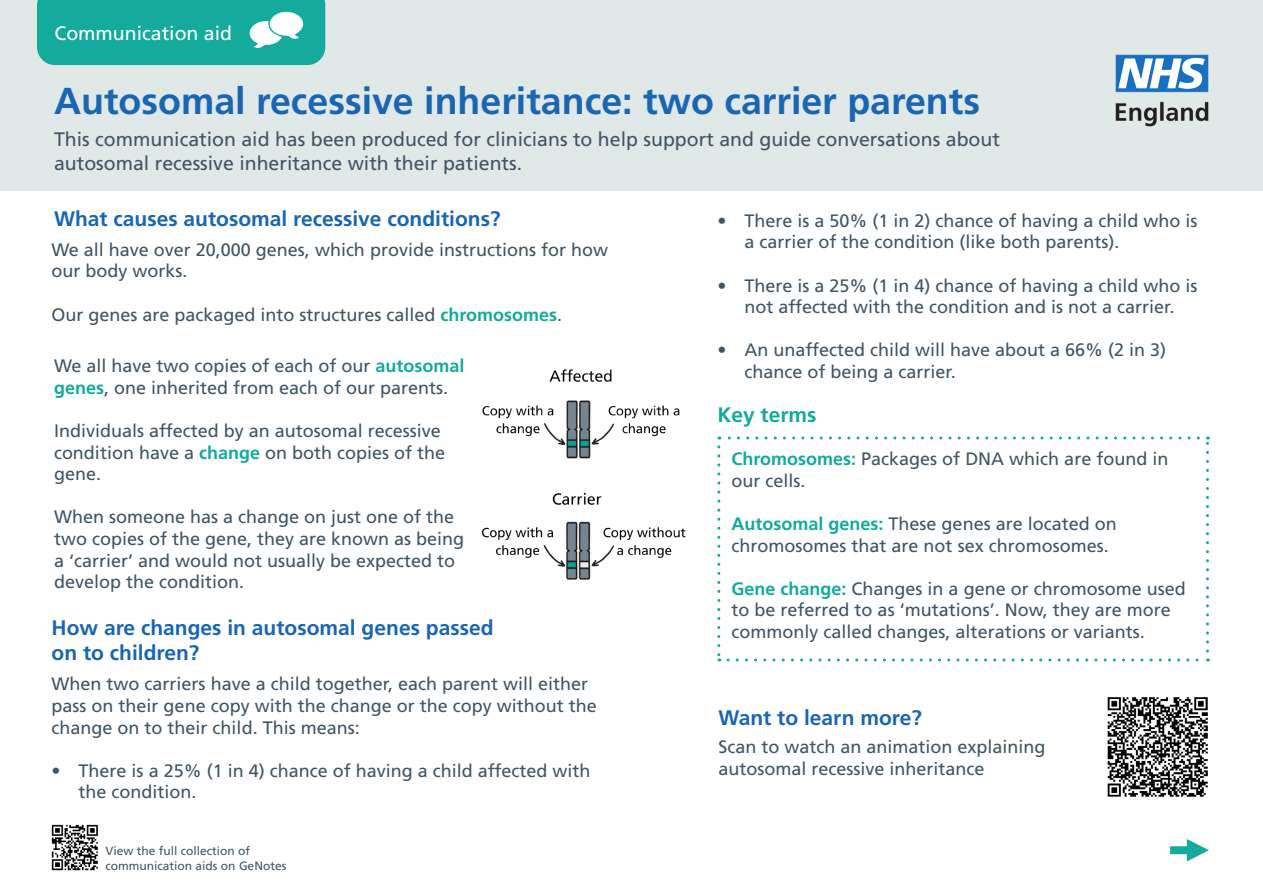
<style>
.page{position:relative;width:1263px;height:893px;background:#fff}
.page>*{position:absolute;margin:0;border:0;box-sizing:border-box;transform-origin:0 0}
.Main_heading{font:700 37.5px "Frutiger LT Pro";color:#1a66b2}
.Subhead_1{font:700 21px/25.2px "Frutiger LT Pro";color:#1a66b2}
.Subhead_1-2{font:700 21px "Frutiger LT Pro";color:#14aa9c}
.t1{font:19.5px/23.4px "Frutiger LT Pro";color:#425563}
.t2{font:19.5px "Frutiger LT Pro";color:#fff}
.Body{font:18px/21.6px "Frutiger LT Pro";color:#425563}
.Body-2{font:12px "Frutiger LT Pro";color:#425563}
.s1{font-weight:700;color:#14aa9c}
</style>
<div class="page">
<div style="left:0;top:0;width:1263px;height:191px;background:#e0e8e8"></div>
<img style="left:1115px;top:54px;width:94px;height:73px">
<svg style="left:37px;top:0;width:288px;height:65px"></svg>
<svg style="left:717px;top:447px;width:3px;height:214px"></svg>
<svg style="left:728px;top:658px;width:480px;height:3px"></svg>
<svg style="left:1206px;top:436px;width:3px;height:215px"></svg>
<svg style="left:719px;top:436px;width:479px;height:3px"></svg>
<img style="left:52px;top:824px;width:46px;height:47px">
<svg style="left:1170px;top:839px;width:39px;height:22px"></svg>
<img style="left:1107px;top:697px;width:101px;height:100px">
<img style="left:481px;top:492px;width:205px;height:88px">
<img style="left:482px;top:369px;width:198px;height:90px">
<p class="t2" style="left:54px;top:22px;width:179px">Communication aid</p>
<p class="Main_heading" style="left:54px;top:79px;width:927px">Autosomal recessive inheritance: two carrier parents</p>
<p class="t1" style="left:54px;top:128px;width:947px">This communication aid has been produced for clinicians to help support and guide conversations about autosomal recessive inheritance with their patients.</p>
<p class="Subhead_1" style="left:54px;top:206px;width:448px">What causes autosomal recessive conditions?</p>
<p class="Body" style="left:51px;top:239px;width:558px">We all have over 20,000 genes, which provide instructions for how our body works.</p>
<p class="Body" style="left:51px;top:304px;width:512px">Our genes are packaged into structures called <span class="s1">chromosomes</span>.</p>
<p class="Body" style="left:54px;top:355px;width:412px">We all have two copies of each of our <span class="s1">autosomal genes</span>, one inherited from each of our parents.</p>
<p class="Body" style="left:54px;top:420px;width:393px">Individuals affected by an autosomal recessive condition have a <span class="s1">change</span> on both copies of the gene.</p>
<p class="Body" style="left:54px;top:506px;width:412px">When someone has a change on just one of the two copies of the gene, they are known as being a ‘carrier’ and would not usually be expected to develop the condition.</p>
<p class="Subhead_1" style="left:52px;top:615px;width:443px">How are changes in autosomal genes passed on to children?</p>
<p class="Body" style="left:52px;top:673px;width:547px">When two carriers have a child together, each parent will either pass on their gene copy with the change or the copy without the change on to their child. This means:</p>
<p class="Body" style="left:79px;top:760px;width:513px;text-indent:-27px">• There is a 25% (1 in 4) chance of having a child affected with the condition.</p>
<p class="Body-2" style="left:106px;top:844px;width:146px">View the full collection of</p>
<p class="Body-2" style="left:106px;top:858px;width:182px">communication aids on GeNotes</p>
<p class="Body" style="left:744px;top:210px;width:455px;text-indent:-27px">• There is a 50% (1 in 2) chance of having a child who is a carrier of the condition (like both parents).</p>
<p class="Body" style="left:717px;top:275px;width:482px;text-align:center">• There is a 25% (1 in 4) chance of having a child who is not affected with the condition and is not a carrier.</p>
<p class="Body" style="left:744px;top:339px;width:423px;text-indent:-27px">• An unaffected child will have about a 66% (2 in 3) chance of being a carrier.</p>
<p class="Subhead_1-2" style="left:717px;top:402px;width:101px">Key terms</p>
<p class="Body" style="left:731px;top:448px;width:438px"><span class="s1">Chromosomes:</span> Packages of DNA which are found in our cells.</p>
<p class="Body" style="left:731px;top:513px;width:387px"><span class="s1">Autosomal genes:</span> These genes are located on chromosomes that are not sex chromosomes.</p>
<p class="Body" style="left:731px;top:578px;width:456px"><span class="s1">Gene change:</span> Changes in a gene or chromosome used to be referred to as ‘mutations’. Now, they are more commonly called changes, alterations or variants.</p>
<p class="Subhead_1" style="left:718px;top:705px;width:205px">Want to learn more?</p>
<p class="Body" style="left:718px;top:736px;width:329px">Scan to watch an animation explaining</p>
<p class="Body" style="left:718px;top:758px;width:268px">autosomal recessive inheritance</p>
</div>
